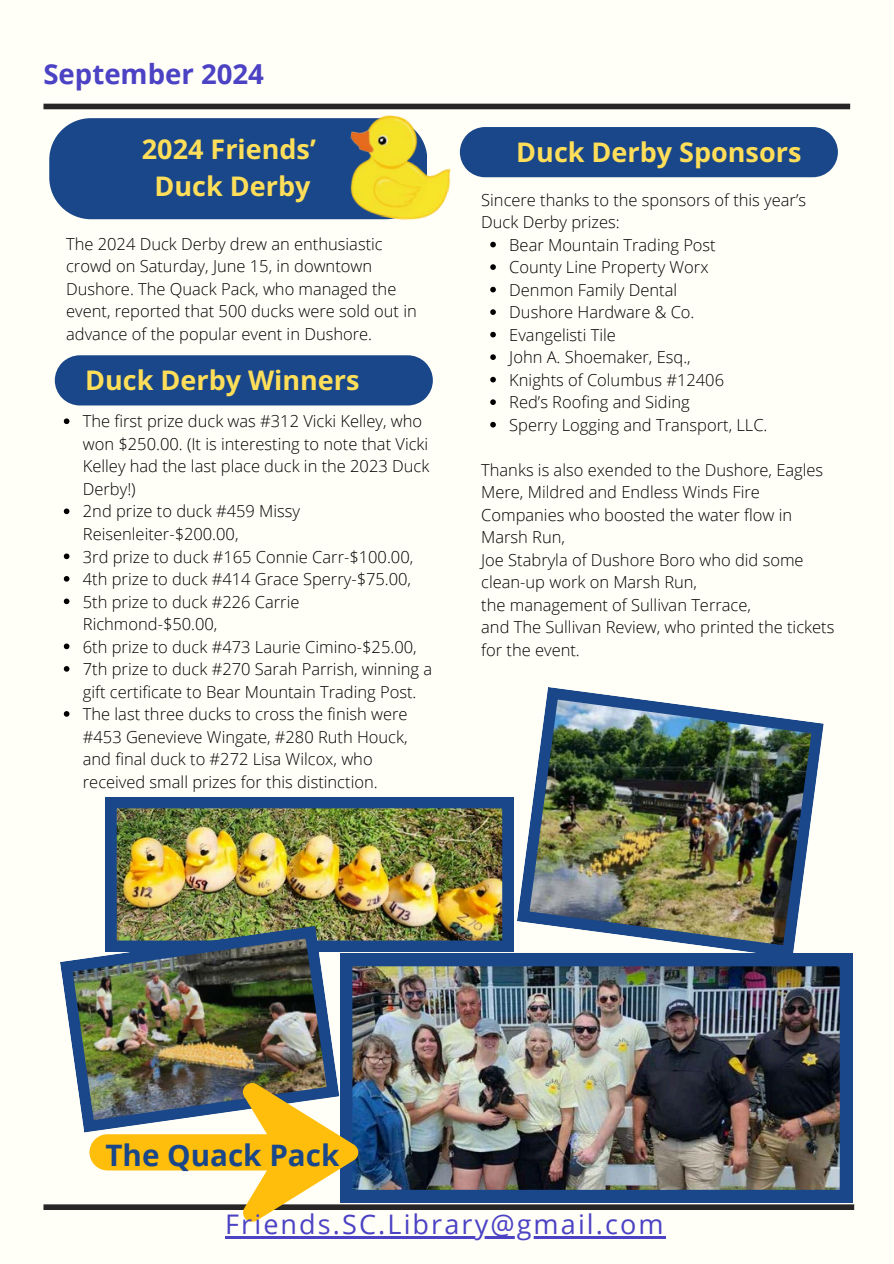
<style>
.page{position:relative;width:894px;height:1264px;background:#fff}
.page>*{position:absolute;margin:0;border:0;box-sizing:border-box;transform-origin:0 0}
.t1{font:700 29.55px "Open Sans";color:#1a4789}
.t2{font:700 27.6px "Open Sans";color:#4b42c4}
.t3{font:700 27px "Open Sans";color:#ffde59}
.t4{font:27px "Open Sans";letter-spacing:.08em;color:#4b42c4}
.t5{font:300 16.5px/22.5px "Open Sans";color:#000}
</style>
<div class="page">
<div style="left:0;top:0;width:893px;height:1263px;background:#fffef7"></div>
<div style="left:43px;top:104px;width:806px;height:5px;background:#272525"></div>
<div style="left:43px;top:1204px;width:810px;height:5px;background:#272525"></div>
<div style="left:55px;top:355px;width:377px;height:50px;background:#1a4789"></div>
<div style="left:459px;top:127px;width:378px;height:50px;background:#1a4789"></div>
<img style="left:340px;top:953px;width:511px;height:249px">
<img style="left:105px;top:797px;width:408px;height:154px">
<img style="left:60px;top:925px;width:279px;height:207px">
<img style="left:516px;top:687px;width:307px;height:270px">
<div style="left:49px;top:118px;width:291px;height:101px;background:#1a4789"></div>
<img style="left:340px;top:115px;width:111px;height:106px">
<svg style="left:89px;top:1083px;width:269px;height:139px"></svg>
<svg style="left:490px;top:242px;width:5px;height:5px"></svg>
<svg style="left:490px;top:264px;width:5px;height:6px"></svg>
<svg style="left:490px;top:287px;width:5px;height:5px"></svg>
<svg style="left:490px;top:309px;width:5px;height:6px"></svg>
<svg style="left:490px;top:332px;width:5px;height:5px"></svg>
<svg style="left:490px;top:354px;width:5px;height:6px"></svg>
<svg style="left:490px;top:377px;width:5px;height:5px"></svg>
<svg style="left:490px;top:399px;width:5px;height:6px"></svg>
<svg style="left:490px;top:422px;width:5px;height:5px"></svg>
<hr style="left:225px;top:1236px;width:441px;height:2px;background:#4b42c4">
<svg style="left:64px;top:418px;width:5px;height:6px"></svg>
<svg style="left:64px;top:508px;width:5px;height:6px"></svg>
<svg style="left:64px;top:553px;width:5px;height:6px"></svg>
<svg style="left:64px;top:576px;width:5px;height:5px"></svg>
<svg style="left:64px;top:598px;width:5px;height:6px"></svg>
<svg style="left:64px;top:643px;width:5px;height:6px"></svg>
<svg style="left:64px;top:666px;width:5px;height:5px"></svg>
<svg style="left:64px;top:711px;width:5px;height:5px"></svg>
<h1 class="t2" style="left:43px;top:54px;width:222px">September 2024</h1>
<p class="t3" style="left:142px;top:130px;width:175px">2024 Friends’</p>
<p class="t3" style="left:516px;top:133px;width:286px">Duck Derby Sponsors</p>
<p class="t3" style="left:154px;top:167px;width:157px">Duck Derby</p>
<p class="t5" style="left:481px;top:188px;width:326px">Sincere thanks to the sponsors of this year’s<br>Duck Derby prizes:</p>
<p class="t5" style="left:509px;top:233px;width:208px">Bear Mountain Trading Post</p>
<p class="t5" style="left:509px;top:256px;width:201px">County Line Property Worx</p>
<p class="t5" style="left:509px;top:278px;width:169px">Denmon Family Dental</p>
<p class="t5" style="left:509px;top:301px;width:187px">Dushore Hardware &amp; Co.</p>
<p class="t5" style="left:509px;top:323px;width:108px">Evangelisti Tile</p>
<p class="t5" style="left:509px;top:346px;width:183px">John A. Shoemaker, Esq.,</p>
<p class="t5" style="left:509px;top:368px;width:216px">Knights of Columbus #12406</p>
<p class="t5" style="left:509px;top:391px;width:182px">Red’s Roofing and Siding</p>
<p class="t5" style="left:509px;top:413px;width:260px">Sperry Logging and Transport, LLC.</p>
<p class="t5" style="left:481px;top:458px;width:343px">Thanks is also exended to the Dushore, Eagles<br>Mere, Mildred and Endless Winds Fire<br>Companies who boosted the water flow in<br>Marsh Run,</p>
<p class="t5" style="left:481px;top:548px;width:324px">Joe Stabryla of Dushore Boro who did some clean-up work on Marsh Run,</p>
<p class="t5" style="left:481px;top:593px;width:271px">the management of Sullivan Terrace,</p>
<p class="t5" style="left:481px;top:616px;width:354px">and The Sullivan Review, who printed the tickets for the event.</p>
<p class="t5" style="left:66px;top:232px;width:352px">The 2024 Duck Derby drew an enthusiastic crowd on Saturday, June 15, in downtown Dushore. The Quack Pack, who managed the event, reported that 500 ducks were sold out in advance of the popular event in Dushore.</p>
<p class="t3" style="left:85px;top:361px;width:276px">Duck Derby Winners</p>
<p class="t5" style="left:83px;top:410px;width:348px">The first prize duck was #312 Vicki Kelley, who won $250.00. (It is interesting to note that Vicki Kelley had the last place duck in the 2023 Duck Derby!)</p>
<p class="t5" style="left:83px;top:500px;width:219px">2nd prize to duck #459 Missy<br>Reisenleiter-$200.00,</p>
<p class="t5" style="left:83px;top:545px;width:332px">3rd prize to duck #165 Connie Carr-$100.00,</p>
<p class="t5" style="left:83px;top:567px;width:330px">4th prize to duck #414 Grace Sperry-$75.00,</p>
<p class="t5" style="left:83px;top:590px;width:218px">5th prize to duck #226 Carrie<br>Richmond-$50.00,</p>
<p class="t5" style="left:83px;top:635px;width:335px">6th prize to duck #473 Laurie Cimino-$25.00,</p>
<p class="t5" style="left:83px;top:657px;width:350px">7th prize to duck #270 Sarah Parrish, winning a gift certificate to Bear Mountain Trading Post.</p>
<p class="t5" style="left:83px;top:702px;width:326px">The last three ducks to cross the finish were #453 Genevieve Wingate, #280 Ruth Houck, and final duck to #272 Lisa Wilcox, who received small prizes for this distinction.</p>
<h1 class="t1" style="left:105px;top:1134px;width:235px">The Quack Pack</h1>
<p class="t4" style="left:225px;top:1205px;width:440px">Friends.SC.Library@gmail.com</p>
</div>
